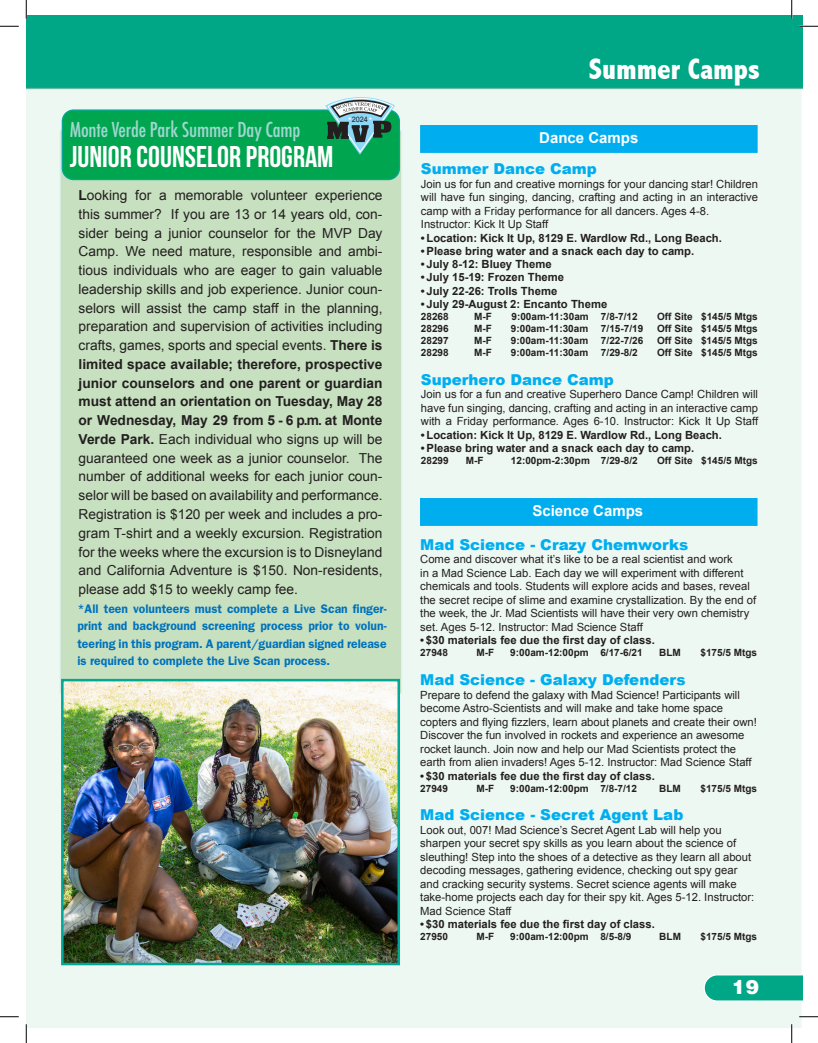
<style>
.page{position:relative;width:818px;height:1043px;background:#fff}
.page>*{position:absolute;margin:0;border:0;box-sizing:border-box;transform-origin:0 0}
.t1{font:700 30px "Bebas Neue";color:#fff}
.Course{font:800 condensed 30px "Abadi";color:#fff}
.t2{font:500 condensed 20px "Futura";letter-spacing:-.01em;color:#9fd7cf}
.t3{font:900 20px "Helvetica";color:#fff}
.activityname{font:900 15px "Arial";color:#00aeef}
.t4{font:700 15px "Arial";color:#fff}
.Course-2{font:13.75px/18.8px "Arial";color:#231f20;text-align:justify}
.Course-3{font:600 12.5px/17.5px "ITC Franklin Gothic Std";color:#0072bc;text-align:justify}
.description{font:11.25px/13.5px "Arial";color:#231f20}
.t5{font:700 11.25px "Arial";color:#231f20}
.activityinfo{font:700 10px "Arial";color:#231f20}
.Course-4{font:7.5px "Arial";color:#231f20}
.s1{font-weight:700}
</style>
<div class="page">
<div style="left:26px;top:89px;width:775px;height:939px;background:#eef8f3"></div>
<svg style="left:703px;top:974px;width:99px;height:27px;background:#1cb093"></svg>
<div style="left:59px;top:129px;width:343px;height:565px;background:#c7e0bf;border:1px solid #e1f4fc"></div>
<div style="left:62px;top:110px;width:337px;height:69px;background:#00a54f;border-radius:11px"></div>
<div style="left:62px;top:109px;width:338px;height:71px;border:1px solid #00a895;border-radius:11px"></div>
<img style="left:64px;top:682px;width:333px;height:280px">
<div style="left:61px;top:679px;width:339px;height:286px;border:2px solid #00a895"></div>
<div style="left:26px;top:15px;width:776px;height:74px;background:#00a786"></div>
<svg style="left:325px;top:97px;width:70px;height:58px"></svg>
<div style="left:420px;top:125px;width:337px;height:28px;background:#00aeef;border:1px solid #00aeef"></div>
<div style="left:420px;top:498px;width:337px;height:27px;background:#00aeef"></div>
<svg style="left:0;top:25px;width:19px;height:2px"></svg>
<svg style="left:799px;top:25px;width:19px;height:2px"></svg>
<svg style="left:0;top:1016px;width:19px;height:1px"></svg>
<svg style="left:799px;top:1015px;width:19px;height:2px"></svg>
<svg style="left:25px;top:0;width:2px;height:19px"></svg>
<svg style="left:25px;top:1024px;width:2px;height:18px"></svg>
<svg style="left:790px;top:0;width:2px;height:19px"></svg>
<svg style="left:790px;top:1024px;width:2px;height:18px"></svg>
<p class="t2" style="left:70px;top:116px;width:232px">Monte Verde Park Summer Day Camp</p>
<p class="t1" style="left:70px;top:140px;width:265px">JUNIOR COUNSELOR PROGRAM</p>
<p class="Course-4" style="left:351px;top:114px;width:18px">2024</p>
<p class="Course-2" style="left:79px;top:186px;width:305px"><span class="s1">L</span>ooking for a memorable volunteer experience this summer? If you are 13 or 14 years old, con&shy;sider being a junior counselor for the MVP Day Camp. We need mature, responsible and ambi&shy;tious individuals who are eager to gain valuable leadership skills and job experience. Junior coun&shy;selors will assist the camp staff in the planning, preparation and supervision of activities including crafts, games, sports and special events. <span class="s1">There is limited space available; therefore, prospective junior counselors and one parent or guardian must attend an orientation on Tuesday, May 28 or Wednesday, May 29 from 5 - 6 p.m. at Monte Verde Park.</span> Each individual who signs up will be guaranteed one week as a junior counselor. The number of additional weeks for each junior coun&shy;selor will be based on availability and performance.<br>Registration is $120 per week and includes a pro&shy;gram T-shirt and a weekly excursion. Registration for the weeks where the excursion is to Disneyland and California Adventure is $150. Non-residents, please add $15 to weekly camp fee.</p>
<p class="Course-3" style="left:77px;top:600px;width:311px">*All teen volunteers must complete a Live Scan finger&shy;print and background screening process prior to volun&shy;teering in this program. A parent/guardian signed release is required to complete the Live Scan process.</p>
<p class="Course" style="left:588px;top:52px;width:173px">Summer Camps</p>
<p class="t4" style="left:539px;top:128px;width:101px">Dance Camps</p>
<p class="activityname" style="left:421px;top:158px;width:177px">Summer Dance Camp</p>
<p class="description" style="left:421px;top:177px;width:339px;text-align:justify">Join us for fun and creative mornings for your dancing star! Children will have fun singing, dancing, crafting and acting in an interactive camp with a Friday performance for all dancers. Ages 4-8.</p>
<p class="description" style="left:421px;top:218px;width:129px">Instructor: Kick It Up Staff</p>
<p class="t5" style="left:421px;top:230px;width:302px">•Location: Kick It Up, 8129 E. Wardlow Rd., Long Beach.</p>
<p class="t5" style="left:421px;top:243px;width:275px">•Please bring water and a snack each day to camp.</p>
<p class="t5" style="left:421px;top:257px;width:132px">• July 8-12: Bluey Theme</p>
<p class="t5" style="left:421px;top:270px;width:145px">• July 15-19: Frozen Theme</p>
<p class="t5" style="left:421px;top:283px;width:138px">• July 22-26: Trolls Theme</p>
<p class="t5" style="left:421px;top:296px;width:188px">• July 29-August 2: Encanto Theme</p>
<p class="activityinfo" style="left:421px;top:310px;width:29px">28268</p>
<p class="activityinfo" style="left:474px;top:310px;width:19px">M-F</p>
<p class="activityinfo" style="left:511px;top:310px;width:128px">9:00am-11:30am 7/8-7/12</p>
<p class="activityinfo" style="left:657px;top:310px;width:102px">Off Site $145/5 Mtgs</p>
<p class="activityinfo" style="left:421px;top:322px;width:29px">28296</p>
<p class="activityinfo" style="left:474px;top:322px;width:19px">M-F</p>
<p class="activityinfo" style="left:511px;top:322px;width:79px">9:00am-11:30am</p>
<p class="activityinfo" style="left:601px;top:322px;width:44px">7/15-7/19</p>
<p class="activityinfo" style="left:657px;top:322px;width:102px">Off Site $145/5 Mtgs</p>
<p class="activityinfo" style="left:421px;top:334px;width:29px">28297</p>
<p class="activityinfo" style="left:474px;top:334px;width:19px">M-F</p>
<p class="activityinfo" style="left:511px;top:334px;width:79px">9:00am-11:30am</p>
<p class="activityinfo" style="left:601px;top:334px;width:44px">7/22-7/26</p>
<p class="activityinfo" style="left:657px;top:334px;width:102px">Off Site $145/5 Mtgs</p>
<p class="activityinfo" style="left:421px;top:346px;width:29px">28298</p>
<p class="activityinfo" style="left:474px;top:346px;width:19px">M-F</p>
<p class="activityinfo" style="left:511px;top:346px;width:79px">9:00am-11:30am</p>
<p class="activityinfo" style="left:601px;top:346px;width:38px">7/29-8/2</p>
<p class="activityinfo" style="left:657px;top:346px;width:102px">Off Site $145/5 Mtgs</p>
<p class="activityname" style="left:421px;top:368px;width:194px">Superhero Dance Camp</p>
<p class="description" style="left:421px;top:387px;width:339px;text-align:justify">Join us for a fun and creative Superhero Dance Camp! Children will have fun singing, dancing, crafting and acting in an interactive camp with a Friday performance. Ages 6-10. Instructor: Kick It Up Staff</p>
<p class="t5" style="left:421px;top:427px;width:302px">•Location: Kick It Up, 8129 E. Wardlow Rd., Long Beach.</p>
<p class="t5" style="left:421px;top:441px;width:275px">•Please bring water and a snack each day to camp.</p>
<p class="activityinfo" style="left:421px;top:454px;width:29px">28299</p>
<p class="activityinfo" style="left:466px;top:454px;width:19px">M-F</p>
<p class="activityinfo" style="left:511px;top:454px;width:128px">12:00pm-2:30pm 7/29-8/2</p>
<p class="activityinfo" style="left:657px;top:454px;width:102px">Off Site $145/5 Mtgs</p>
<p class="t4" style="left:532px;top:501px;width:112px">Science Camps</p>
<p class="activityname" style="left:420px;top:533px;width:270px">Mad Science - Crazy Chemworks</p>
<p class="description" style="left:420px;top:552px;width:337px">Come and discover what it’s like to be a real scientist and work<br>in a Mad Science Lab. Each day we will experiment with different chemicals and tools. Students will explore acids and bases, reveal the secret recipe of slime and examine crystallization. By the end of the week, the Jr. Mad Scientists will have their very own chemistry set. Ages 5-12. Instructor: Mad Science Staff</p>
<p class="t5" style="left:420px;top:633px;width:236px">• $30 materials fee due the first day of class.</p>
<p class="activityinfo" style="left:420px;top:646px;width:29px">27948</p>
<p class="activityinfo" style="left:476px;top:646px;width:19px">M-F</p>
<p class="activityinfo" style="left:510px;top:646px;width:134px">9:00am-12:00pm 6/17-6/21</p>
<p class="activityinfo" style="left:659px;top:646px;width:23px">BLM</p>
<p class="activityinfo" style="left:700px;top:646px;width:58px">$175/5 Mtgs</p>
<p class="activityname" style="left:420px;top:668px;width:267px">Mad Science - Galaxy Defenders</p>
<p class="description" style="left:420px;top:688px;width:338px">Prepare to defend the galaxy with Mad Science! Participants will become Astro-Scientists and will make and take home space copters and flying fizzlers, learn about planets and create their own!<br>Discover the fun involved in rockets and experience an awesome rocket launch. Join now and help our Mad Scientists protect the earth from alien invaders! Ages 5-12. Instructor: Mad Science Staff</p>
<p class="t5" style="left:420px;top:768px;width:236px">• $30 materials fee due the first day of class.</p>
<p class="activityinfo" style="left:420px;top:781px;width:29px">27949</p>
<p class="activityinfo" style="left:476px;top:781px;width:19px">M-F</p>
<p class="activityinfo" style="left:510px;top:781px;width:128px">9:00am-12:00pm 7/8-7/12</p>
<p class="activityinfo" style="left:659px;top:781px;width:23px">BLM</p>
<p class="activityinfo" style="left:700px;top:781px;width:58px">$175/5 Mtgs</p>
<p class="activityname" style="left:420px;top:804px;width:264px">Mad Science - Secret Agent Lab</p>
<p class="description" style="left:420px;top:823px;width:335px">Look out, 007! Mad Science’s Secret Agent Lab will help you sharpen your secret spy skills as you learn about the science of sleuthing! Step into the shoes of a detective as they learn all about decoding messages, gathering evidence, checking out spy gear and cracking security systems. Secret science agents will make take-home projects each day for their spy kit. Ages 5-12. Instructor:<br>Mad Science Staff</p>
<p class="t5" style="left:420px;top:917px;width:236px">• $30 materials fee due the first day of class.</p>
<p class="activityinfo" style="left:420px;top:930px;width:29px">27950</p>
<p class="activityinfo" style="left:476px;top:930px;width:19px">M-F</p>
<p class="activityinfo" style="left:510px;top:930px;width:123px">9:00am-12:00pm 8/5-8/9</p>
<p class="activityinfo" style="left:659px;top:930px;width:23px">BLM</p>
<p class="activityinfo" style="left:700px;top:930px;width:58px">$175/5 Mtgs</p>
<p class="t3" style="left:732px;top:975px;width:28px">19</p>
</div>
